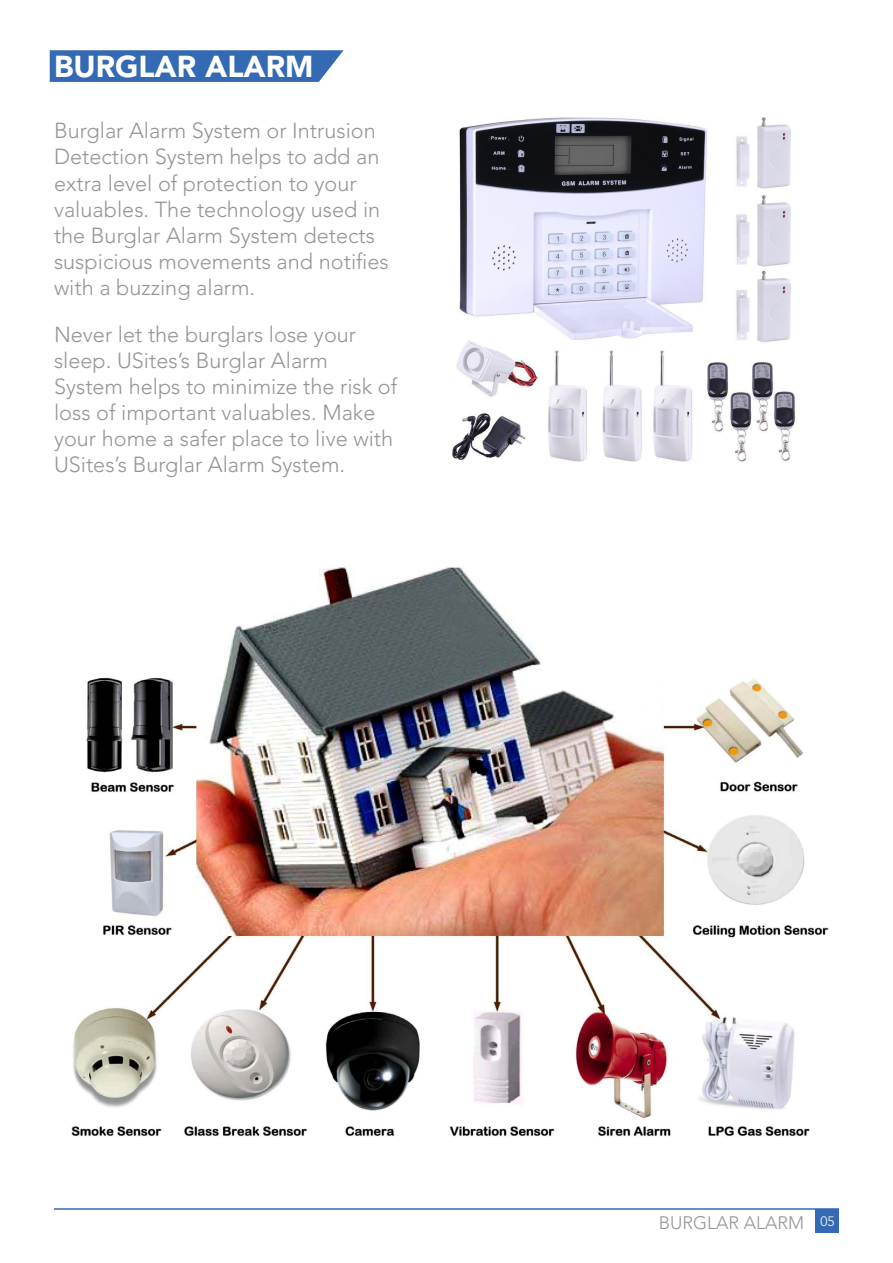
<style>
.page{position:relative;width:893px;height:1263px;background:#fff}
.page>*{position:absolute;margin:0;border:0;box-sizing:border-box;transform-origin:0 0}
.t1{font:900 30px "Avenir LT Std";color:#fff}
.t2{font:300 21.75px/26px "Avenir LT Std";color:#939598}
.t3{font:300 18px "Avenir LT Std";color:#939598}
.t4{font:300 13.5px "Avenir LT Std";color:#fff}
</style>
<div class="page">
<hr style="left:54px;top:1208px;width:785px;height:2px;background:#336ab3">
<div style="left:816px;top:1209px;width:23px;height:23px;background:#336ab3"></div>
<svg style="left:50px;top:50px;width:294px;height:32px;background:#3d71b6"></svg>
<img style="left:452px;top:117px;width:343px;height:345px">
<img style="left:71px;top:567px;width:758px;height:570px">
<p class="t1" style="left:54px;top:48px;width:261px">BURGLAR ALARM</p>
<p class="t2" style="left:54px;top:118px;width:336px">Burglar Alarm System or Intrusion<br>Detection System helps to add an extra level of protection to your valuables. The technology used in the Burglar Alarm System detects suspicious movements and notifies with a buzzing alarm.</p>
<p class="t2" style="left:54px;top:321px;width:345px">Never let the burglars lose your sleep. USites’s Burglar Alarm System helps to minimize the risk of loss of important valuables. Make your home a safer place to live with USites’s Burglar Alarm System.</p>
<p class="t3" style="left:659px;top:1212px;width:147px">BURGLAR ALARM</p>
<p class="t4" style="left:820px;top:1213px;width:16px">05</p>
</div>
